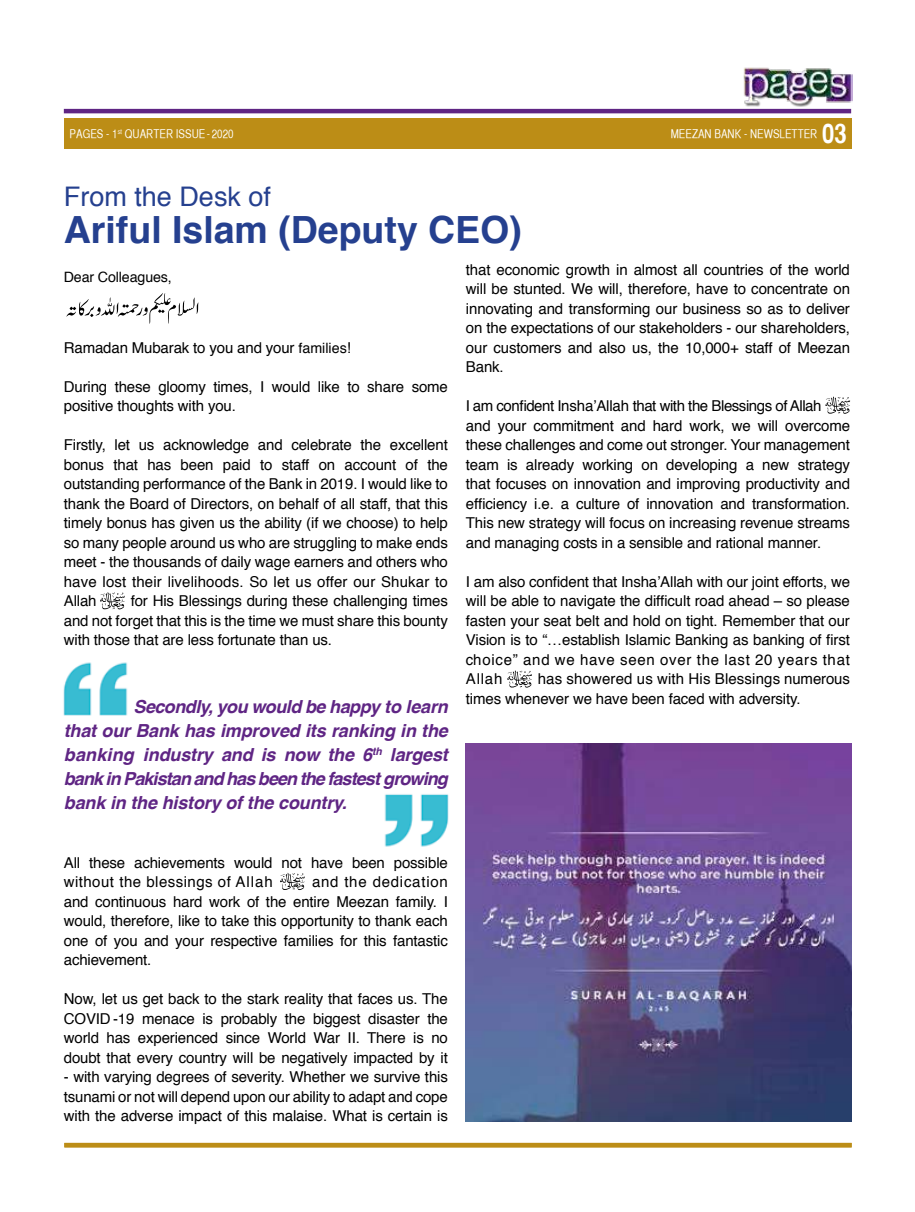
<style>
.page{position:relative;width:915px;height:1212px;background:#fff}
.page>*{position:absolute;margin:0;border:0;box-sizing:border-box;transform-origin:0 0}
.t1{font:700 37.5px "Helvetica";color:#25408f}
.t2{font:27px "Helvetica";color:#25408f}
.t3{font:27px "Helvetica CY Bold";color:#fff}
.t4{font:italic 700 18px/24px "Helvetica";letter-spacing:-.01em;color:#5f2584;text-align:justify}
.t5{font:15px/19.5px "Helvetica";letter-spacing:-.01em;color:#000;text-align:justify}
.t6{font:14.25px "Helvetica";letter-spacing:-.01em;color:#000}
.t7{font:12px "Helvetica CY Plain";color:#fff}
.s1{font-size:14.25px}
</style>
<div class="page">
<img style="left:63px;top:662px;width:65px;height:54px">
<img style="left:384px;top:794px;width:65px;height:53px">
<img style="left:743px;top:67px;width:109px;height:39px">
<div style="left:64px;top:118px;width:786px;height:31px;background:#bc8d16"></div>
<hr style="left:64px;top:109px;width:786px;height:4px;background:#5f2584">
<svg style="left:66px;top:293px;width:132px;height:31px"></svg>
<hr style="left:64px;top:1143px;width:787px;height:4px;background:#bc8d16">
<svg style="left:280px;top:873px;width:24px;height:17px"></svg>
<svg style="left:825px;top:396px;width:24px;height:18px"></svg>
<svg style="left:507px;top:670px;width:24px;height:18px"></svg>
<svg style="left:100px;top:592px;width:25px;height:17px"></svg>
<img style="left:466px;top:743px;width:385px;height:378px">
<p class="t7" style="left:70px;top:127px;width:165px">PAGES - 1<sup>st</sup> QUARTER ISSUE - 2020</p>
<h2 class="t3" style="left:822px;top:117px;width:26px">03</h2>
<p class="t7" style="left:670px;top:127px;width:148px">MEEZAN BANK - NEWSLETTER</p>
<h2 class="t2" style="left:64px;top:175px;width:209px">From the Desk of</h2>
<h1 class="t1" style="left:64px;top:200px;width:459px">Ariful Islam (Deputy CEO)</h1>
<p class="t6" style="left:64px;top:266px;width:109px">Dear Colleagues,</p>
<p class="t5" style="left:466px;top:260px;width:385px">that economic growth in almost all countries of the world will be stunted. We will, therefore, have to concentrate on innovating and transforming our business so as to deliver on the expectations of our stakeholders - our shareholders, our customers and also us, the 10,000+ staff of Meezan Bank.</p>
<p class="t5" style="left:466px;top:397px;width:385px;text-align:left">I am confident Insha’Allah that with the Blessings of Allah<br>and your commitment and hard work, we will overcome these challenges and come out stronger. Your management team is already working on developing a new strategy that focuses on innovation and improving productivity and efficiency i.e. a culture of innovation and transformation.<br>This new strategy will focus on increasing revenue streams and managing costs in a sensible and rational manner.</p>
<p class="t5" style="left:466px;top:572px;width:385px">I am also confident that Insha’Allah with our joint efforts, we will be able to navigate the difficult road ahead – so please fasten your seat belt and hold on tight. Remember that our Vision is to “…establish Islamic Banking as banking of first choice” and we have seen over the last 20 years that Allah</p>
<p class="t5" style="left:64px;top:338px;width:288px">Ramadan Mubarak to you and your <span class="s1">families</span>!</p>
<p class="t5" style="left:64px;top:377px;width:385px">During these gloomy times, I would like to share some positive thoughts with you.</p>
<p class="t5" style="left:64px;top:436px;width:385px">Firstly, let us acknowledge and celebrate the excellent bonus that has been paid to staff on account of the outstanding performance of the Bank in 2019. I would like to thank the Board of Directors, on behalf of all staff, that this timely bonus has given us the ability (if we choose) to help so many people around us who are struggling to make ends meet - the thousands of daily wage earners and others who have lost their livelihoods. So let us offer our Shukar to Allah</p>
<p class="t5" style="left:64px;top:592px;width:385px;text-indent:67px">for His Blessings during these challenging times and not forget that this is the time we must share this bounty with those that are less fortunate than us.</p>
<p class="t5" style="left:466px;top:670px;width:385px;text-indent:72px">has showered us with His Blessings numerous times whenever we have been faced with adversity.</p>
<p class="t4" style="left:64px;top:695px;width:385px;text-indent:70px">Secondly, you would be happy to learn that our Bank has improved its ranking in the banking industry and is now the 6<sup>th</sup> largest bank in Pakistan and has been the fastest growing bank in the history of the country.</p>
<p class="t5" style="left:64px;top:853px;width:385px">All these achievements would not have been possible without the blessings of Allah</p>
<p class="t5" style="left:64px;top:872px;width:385px;text-indent:248px">and the dedication and continuous hard work of the entire Meezan family. I would, therefore, like to take this opportunity to thank each one of you and your respective families for this fantastic achievement.</p>
<p class="t5" style="left:64px;top:989px;width:385px">Now, let us get back to the stark reality that faces us. The COVID -19 menace is probably the biggest disaster the world has experienced since World War II. There is no doubt that every country will be negatively impacted by it</p>
<p class="t5" style="left:64px;top:1067px;width:385px">- with varying degrees of severity. Whether we survive this tsunami or not will depend upon our ability to adapt and cope with the adverse impact of this malaise. What is certain is</p>
</div>
